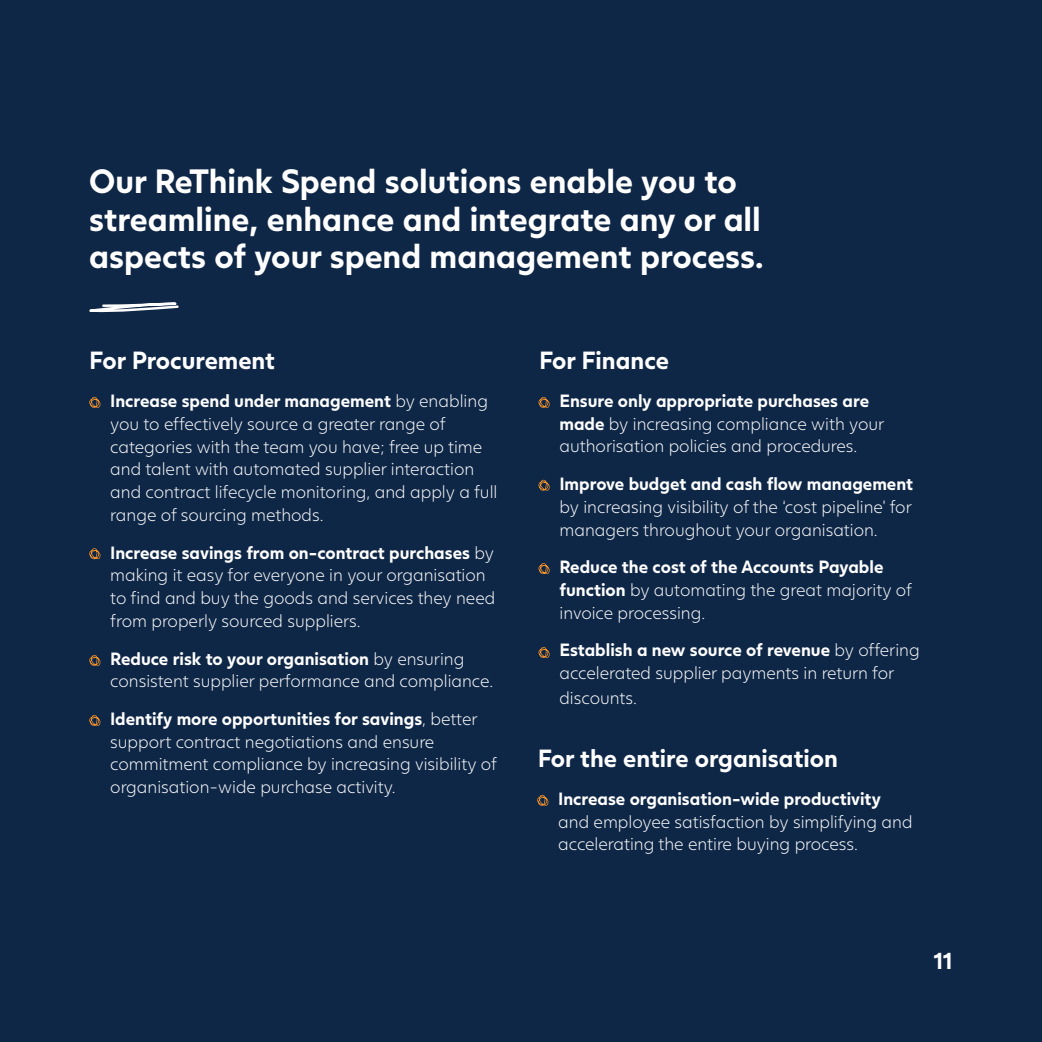
<style>
.page{position:relative;width:1042px;height:1042px;background:#0f2747}
.page>*{position:absolute;margin:0;border:0;box-sizing:border-box;transform-origin:0 0}
.t1{font:700 33.25px/37.6px "Juli Sans";color:#fff}
.t2{font:700 24.5px "Juli Sans";color:#fff}
.t3{font:700 22.75px "Juli Sans";color:#fff}
.t4{font:300 17.5px/22.8px "Juli Sans";color:#fff}
.t5{font:700 17.5px "Juli Sans";color:#fff}
.s1{font-weight:700}
</style>
<div class="page">
<svg style="left:538px;top:397px;width:12px;height:11px"></svg>
<svg style="left:538px;top:479px;width:12px;height:12px"></svg>
<svg style="left:538px;top:563px;width:12px;height:12px"></svg>
<svg style="left:538px;top:647px;width:12px;height:11px"></svg>
<svg style="left:537px;top:794px;width:12px;height:12px"></svg>
<svg style="left:89px;top:397px;width:12px;height:11px"></svg>
<svg style="left:89px;top:548px;width:12px;height:12px"></svg>
<svg style="left:89px;top:715px;width:12px;height:11px"></svg>
<svg style="left:89px;top:655px;width:12px;height:11px"></svg>
<svg style="left:89px;top:302px;width:90px;height:11px"></svg>
<h1 class="t1" style="left:89px;top:158px;width:676px">Our ReThink Spend solutions enable you to streamline, enhance and integrate any or all aspects of your spend management process.</h1>
<h2 class="t2" style="left:89px;top:340px;width:187px">For Procurement</h2>
<p class="t4" style="left:110px;top:388px;width:389px"><span class="s1">Increase spend under management</span> by enabling you to effectively source a greater range of categories with the team you have; free up time and talent with automated supplier interaction and contract lifecycle monitoring, and apply a full range of sourcing methods.</p>
<p class="t4" style="left:110px;top:540px;width:386px"><span class="s1">Increase savings from on-contract purchases</span> by making it easy for everyone in your organisation to find and buy the goods and services they need from properly sourced suppliers.</p>
<p class="t4" style="left:110px;top:646px;width:385px"><span class="s1">Reduce risk to your organisation</span> by ensuring consistent supplier performance and compliance.</p>
<p class="t4" style="left:110px;top:706px;width:388px"><span class="s1">Identify more opportunities for savings</span>, better support contract negotiations and ensure commitment compliance by increasing visibility of organisation-wide purchase activity.</p>
<h2 class="t2" style="left:539px;top:340px;width:131px">For Finance</h2>
<p class="t4" style="left:559px;top:388px;width:326px"><span class="s1">Ensure only appropriate purchases are made</span> by increasing compliance with your authorisation policies and procedures.</p>
<p class="t5" style="left:559px;top:469px;width:355px">Improve budget and cash flow management</p>
<p class="t4" style="left:559px;top:494px;width:354px">by increasing visibility of the ‘cost pipeline’ for managers throughout your organisation.</p>
<p class="t4" style="left:559px;top:554px;width:354px"><span class="s1">Reduce the cost of the Accounts Payable function</span> by automating the great majority of invoice processing.</p>
<p class="t4" style="left:559px;top:638px;width:362px"><span class="s1">Establish a new source of revenue</span> by offering accelerated supplier payments in return for</p>
<p class="t4" style="left:559px;top:685px;width:79px">discounts.</p>
<h2 class="t2" style="left:538px;top:737px;width:302px">For the entire organisation</h2>
<p class="t5" style="left:558px;top:784px;width:324px">Increase organisation-wide productivity</p>
<p class="t4" style="left:558px;top:809px;width:356px">and employee satisfaction by simplifying and accelerating the entire buying process.</p>
<h3 class="t3" style="left:934px;top:942px;width:20px">11</h3>
</div>
